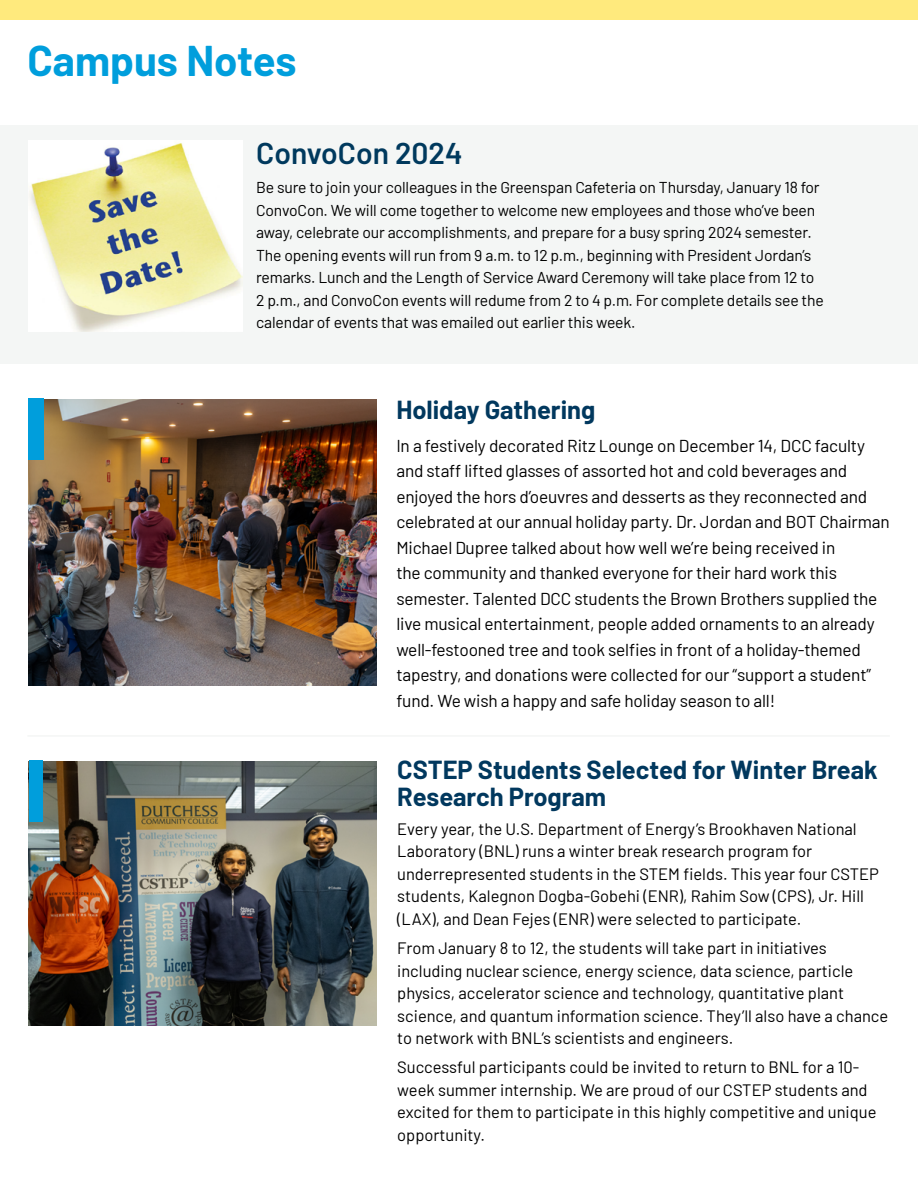
<style>
.page{position:relative;width:918px;height:1188px;background:#fff}
.page>*{position:absolute;margin:0;border:0;box-sizing:border-box;transform-origin:0 0}
.t1{font:700 42px "Barlow";color:#009edc}
.t2{font:600 30px "Barlow";color:#00395d}
.t3{font:700 25.5px/27px "Barlow";color:#01385e}
.t4{font:17.25px/25.5px "Barlow";letter-spacing:-.01em;color:#000}
.t5{font:16.5px/22.5px "Barlow";color:#000}
.t6{font:15.75px/22.5px "Barlow";letter-spacing:-.01em;color:#000}
</style>
<div class="page">
<div style="left:0;top:125px;width:918px;height:239px;background:#f4f6f5"></div>
<hr style="left:27px;top:735px;width:863px;height:2px;background:#f4f6f5">
<div style="left:0;top:0;width:918px;height:20px;background:#ffea7d"></div>
<img style="left:29px;top:140px;width:214px;height:192px">
<img style="left:28px;top:399px;width:349px;height:287px">
<div style="left:28px;top:398px;width:16px;height:62px;background:#009edc"></div>
<img style="left:28px;top:761px;width:349px;height:265px">
<div style="left:29px;top:760px;width:13px;height:61px;background:#009edc"></div>
<h1 class="t1" style="left:28px;top:30px;width:271px">Campus Notes</h1>
<h2 class="t2" style="left:256px;top:131px;width:208px">ConvoCon 2024</h2>
<p class="t6" style="left:256px;top:175px;width:569px">Be sure to join your colleagues in the Greenspan Cafeteria on Thursday, January 18 for ConvoCon. We will come together to welcome new employees and those who’ve been away, celebrate our accomplishments, and prepare for a busy spring 2024 semester.<br>The opening events will run from 9 a.m. to 12 p.m., beginning with President Jordan’s remarks. Lunch and the Length of Service Award Ceremony will take place from 12 to 2 p.m., and ConvoCon events will redume from 2 to 4 p.m. For complete details see the calendar of events that was emailed out earlier this week.</p>
<h2 class="t3" style="left:396px;top:395px;width:201px">Holiday Gathering</h2>
<p class="t4" style="left:396px;top:431px;width:495px">In a festively decorated Ritz Lounge on December 14, DCC faculty and staff lifted glasses of assorted hot and cold beverages and enjoyed the hors d’oeuvres and desserts as they reconnected and celebrated at our annual holiday party. Dr. Jordan and BOT Chairman Michael Dupree talked about how well we’re being received in<br>the community and thanked everyone for their hard work this semester. Talented DCC students the Brown Brothers supplied the live musical entertainment, people added ornaments to an already</p>
<p class="t4" style="left:396px;top:635px;width:466px">well-festooned tree and took selfies in front of a holiday-themed</p>
<p class="t4" style="left:396px;top:661px;width:476px">tapestry, and donations were collected for our “support a student”</p>
<p class="t4" style="left:396px;top:686px;width:380px">fund. We wish a happy and safe holiday season to all!</p>
<h2 class="t3" style="left:397px;top:754px;width:482px">CSTEP Students Selected for Winter Break<br>Research Program</h2>
<p class="t5" style="left:397px;top:816px;width:461px">Every year, the U.S. Department of Energy’s Brookhaven National<br>Laboratory (BNL) runs a winter break research program for</p>
<p class="t5" style="left:397px;top:861px;width:483px">underrepresented students in the STEM fields. This year four CSTEP</p>
<p class="t5" style="left:397px;top:884px;width:468px">students, Kalegnon Dogba-Gobehi (ENR), Rahim Sow (CPS), Jr. Hill (LAX), and Dean Fejes (ENR) were selected to participate.</p>
<p class="t5" style="left:397px;top:936px;width:492px">From January 8 to 12, the students will take part in initiatives including nuclear science, energy science, data science, particle physics, accelerator science and technology, quantitative plant science, and quantum information science. They’ll also have a chance to network with BNL’s scientists and engineers.</p>
<p class="t5" style="left:397px;top:1055px;width:481px">Successful participants could be invited to return to BNL for a 10- week summer internship. We are proud of our CSTEP students and excited for them to participate in this highly competitive and unique opportunity.</p>
</div>
